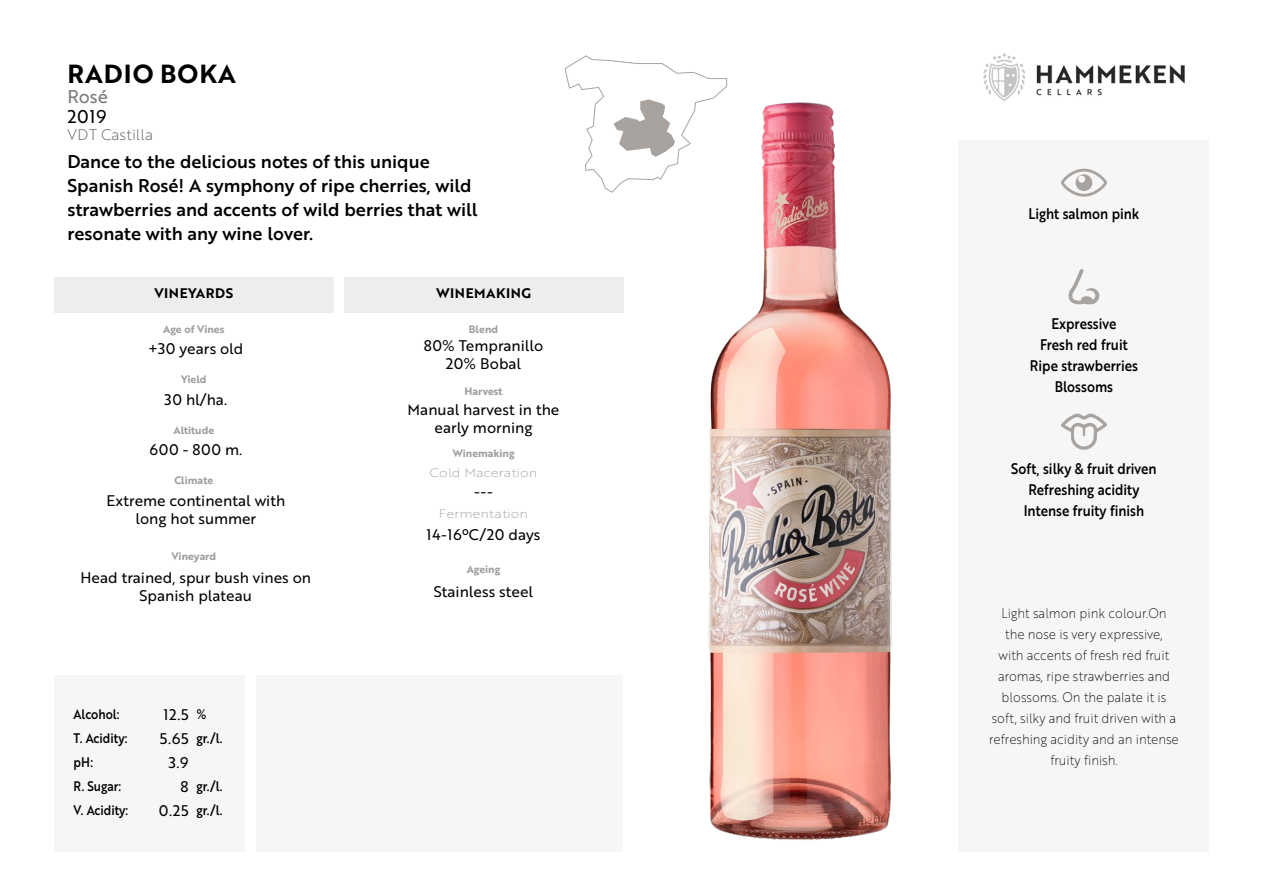
<style>
.page{position:relative;width:1263px;height:893px;background:#fff}
.page>*{position:absolute;margin:0;border:0;box-sizing:border-box;transform-origin:0 0}
.t1{font:25.5px "Brother 1816 Bold";letter-spacing:.04em;color:#000}
.t2{font:18px/24px "Brother 1816 Medium";color:#000}
.t3{font:18px "Brother 1816 Regular";color:#777776}
.t4{font:18px "Brother 1816 Regular";color:#000}
.t5{font:15px/18px "Brother 1816 Regular";color:#000;text-align:center}
.t6{font:15px/21px "Brother 1816 Medium";color:#000;text-align:center;scale:.88 1}
.t7{font:15px "Brother 1816 Light";letter-spacing:.005em;color:#706f6f}
.t8{font:13.5px/21px "Brother 1816 Thin";color:#000;text-align:center;scale:.92 1}
.t9{font:13.5px/23.9px "Brother 1816 Medium";color:#000;scale:.88 1}
.t10{font:13.5px "Brother 1816 Bold";letter-spacing:.04em;color:#000}
.t11{font:12px "Brother 1816 Thin";color:#9d9d9c;scale:1.15 1}
.t12{font:10.5px "Brother 1816 Bold";color:#9d9d9c}
</style>
<div class="page">
<div style="left:958px;top:140px;width:251px;height:711px;background:#f7f6f6"></div>
<div style="left:257px;top:675px;width:366px;height:176px;background:#f7f6f6"></div>
<div style="left:54px;top:675px;width:190px;height:176px;background:#f7f6f6"></div>
<div style="left:344px;top:277px;width:279px;height:35px;background:#efedec"></div>
<div style="left:54px;top:277px;width:280px;height:35px;background:#efedec"></div>
<svg style="left:1061px;top:413px;width:46px;height:37px"></svg>
<svg style="left:1068px;top:269px;width:32px;height:35px"></svg>
<svg style="left:1061px;top:169px;width:46px;height:28px"></svg>
<img style="left:992px;top:53px;width:193px;height:48px">
<img style="left:606px;top:63px;width:386px;height:778px">
<svg style="left:564px;top:55px;width:163px;height:138px"></svg>
<h1 class="t1" style="left:67px;top:54px;width:170px">RADIO BOKA</h1>
<p class="t3" style="left:67px;top:83px;width:42px">Rosé</p>
<p class="t7" style="left:67px;top:123px;width:87px">VDT Castilla</p>
<p class="t2" style="left:67px;top:149px;width:412px">Dance to the delicious notes of this unique Spanish Rosé! A symphony of ripe cherries, wild strawberries and accents of wild berries that will resonate with any wine lover.</p>
<p class="t4" style="left:67px;top:103px;width:40px">2019</p>
<p class="t10" style="left:154px;top:283px;width:80px">VINEYARDS</p>
<p class="t10" style="left:436px;top:283px;width:97px">WINEMAKING</p>
<p class="t12" style="left:163px;top:321px;width:63px">Age of Vines</p>
<p class="t12" style="left:469px;top:321px;width:31px">Blend</p>
<p class="t5" style="left:148px;top:339px;width:97px">+30 years old</p>
<p class="t5" style="left:424px;top:336px;width:121px">80% Tempranillo<br>20% Bobal</p>
<p class="t5" style="left:165px;top:390px;width:64px">30 hl/ha.</p>
<p class="t5" style="left:408px;top:400px;width:153px">Manual harvest in the early morning</p>
<p class="t5" style="left:149px;top:440px;width:94px">600 - 800 m.</p>
<p class="t5" style="left:474px;top:482px;width:20px">---</p>
<p class="t5" style="left:106px;top:491px;width:180px">Extreme continental with long hot summer</p>
<p class="t5" style="left:426px;top:525px;width:115px">14-16ºC/20 days</p>
<p class="t5" style="left:80px;top:568px;width:232px">Head trained, spur bush vines on<br>Spanish plateau</p>
<p class="t12" style="left:181px;top:371px;width:27px">Yield</p>
<p class="t12" style="left:464px;top:383px;width:40px">Harvest</p>
<p class="t12" style="left:173px;top:422px;width:42px">Altitude</p>
<p class="t12" style="left:452px;top:445px;width:64px">Winemaking</p>
<p class="t11" style="left:430px;top:464px;width:95px">Cold Maceration</p>
<p class="t11" style="left:439px;top:505px;width:79px">Fermentation</p>
<p class="t12" style="left:174px;top:472px;width:40px">Climate</p>
<p class="t12" style="left:171px;top:548px;width:46px">Vineyard</p>
<p class="t12" style="left:467px;top:561px;width:35px">Ageing</p>
<p class="t5" style="left:434px;top:582px;width:101px">Stainless steel</p>
<p class="t5" style="left:160px;top:702px;width:30px;line-height:23.9px;text-align:left">12.5<br>5.65</p>
<p class="t9" style="left:74px;top:702px;width:53px">Alcohol:</p>
<p class="t9" style="left:197px;top:702px;width:13px">%</p>
<p class="t9" style="left:74px;top:726px;width:63px">T. Acidity:</p>
<p class="t9" style="left:197px;top:726px;width:31px">gr./l.</p>
<p class="t9" style="left:74px;top:750px;width:56px">pH:<br>R. Sugar:</p>
<p class="t5" style="left:169px;top:750px;width:21px;line-height:23.9px;text-align:right">3.9<br>8</p>
<p class="t9" style="left:197px;top:774px;width:31px">gr./l.</p>
<p class="t9" style="left:74px;top:798px;width:64px">V. Acidity:</p>
<p class="t9" style="left:197px;top:798px;width:31px">gr./l.</p>
<p class="t5" style="left:159px;top:800px;width:31px">0.25</p>
<p class="t6" style="left:1028px;top:203px;width:128px">Light salmon pink</p>
<p class="t6" style="left:1030px;top:312px;width:124px">Expressive<br>Fresh red fruit<br>Ripe strawberries<br>Blossoms</p>
<p class="t6" style="left:1011px;top:457px;width:167px">Soft, silky &amp; fruit driven<br>Refreshing acidity<br>Intense fruity finish</p>
<p class="t8" style="left:989px;top:602px;width:208px">Light salmon pink colour.On<br>the nose is very expressive,<br>with accents of fresh red fruit aromas, ripe strawberries and blossoms. On the palate it is soft, silky and fruit driven with a refreshing acidity and an intense fruity finish.</p>
</div>
